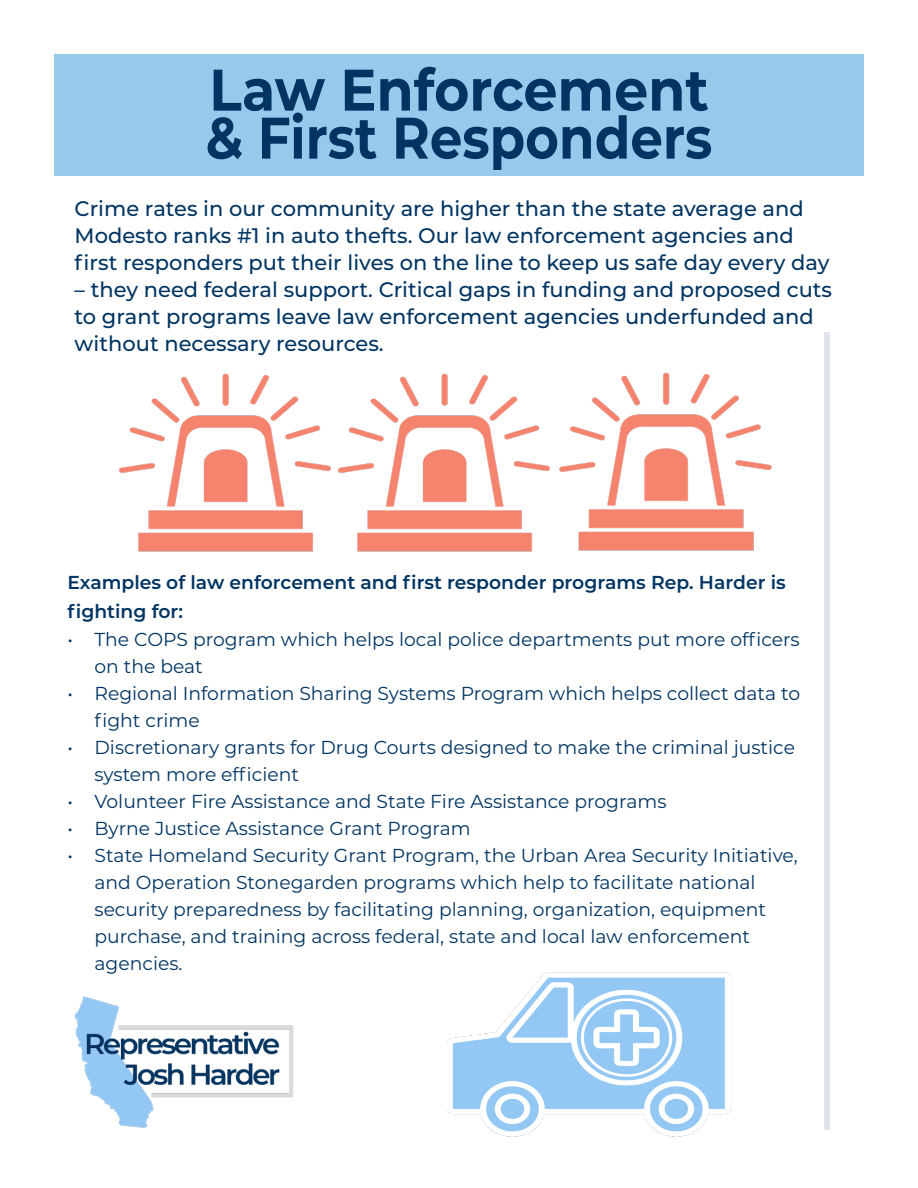
<style>
.page{position:relative;width:918px;height:1188px;background:#fff}
.page>*{position:absolute;margin:0;border:0;box-sizing:border-box;transform-origin:0 0}
.t1{font:700 58.5px "Montserrat";color:#003462;scale:.88 1}
.t2{font:700 58.5px "Montserrat";color:#003462;scale:.92 1}
.t3{font:500 21px/27px "Montserrat";color:#003462}
.t4{font:18.75px/27px "Montserrat";color:#003462}
.t5{font:600 18.75px/28.5px "Montserrat";color:#003462}
</style>
<div class="page">
<div style="left:54px;top:54px;width:810px;height:122px;background:#97c9ec"></div>
<img style="left:118px;top:373px;width:128px;height:179px">
<img style="left:246px;top:373px;width:222px;height:179px">
<img style="left:468px;top:372px;width:304px;height:180px">
<div style="left:824px;top:333px;width:6px;height:797px;background:#dfe4ed"></div>
<img style="left:74px;top:996px;width:220px;height:132px">
<img style="left:447px;top:972px;width:284px;height:165px">
<p class="t2" style="left:209px;top:48px;width:545px">Law Enforcement</p>
<p class="t1" style="left:206px;top:96px;width:577px">&amp; First Responders</p>
<p class="t3" style="left:75px;top:194px;width:756px">Crime rates in our community are higher than the state average and<br>Modesto ranks #1 in auto thefts. Our law enforcement agencies and first responders put their lives on the line to keep us safe day every day</p>
<p class="t3" style="left:75px;top:275px;width:759px">– they need federal support. Critical gaps in funding and proposed cuts to grant programs leave law enforcement agencies underfunded and without necessary resources.</p>
<p class="t5" style="left:68px;top:568px;width:720px">Examples of law enforcement and first responder programs Rep. Harder is fighting for:</p>
<p class="t4" style="left:94px;top:625px;width:707px;text-indent:-27px">• The COPS program which helps local police departments put more officers on the beat</p>
<p class="t4" style="left:94px;top:679px;width:707px;text-indent:-27px">• Regional Information Sharing Systems Program which helps collect data to fight crime</p>
<p class="t4" style="left:94px;top:733px;width:702px;text-indent:-27px">• Discretionary grants for Drug Courts designed to make the criminal justice system more efficient</p>
<p class="t4" style="left:68px;top:787px;width:601px">• Volunteer Fire Assistance and State Fire Assistance programs</p>
<p class="t4" style="left:68px;top:814px;width:405px">• Byrne Justice Assistance Grant Program</p>
<p class="t4" style="left:94px;top:841px;width:705px;text-indent:-27px">• State Homeland Security Grant Program, the Urban Area Security Initiative, and Operation Stonegarden programs which help to facilitate national security preparedness by facilitating planning, organization, equipment purchase, and training across federal, state and local law enforcement agencies.</p>
</div>
